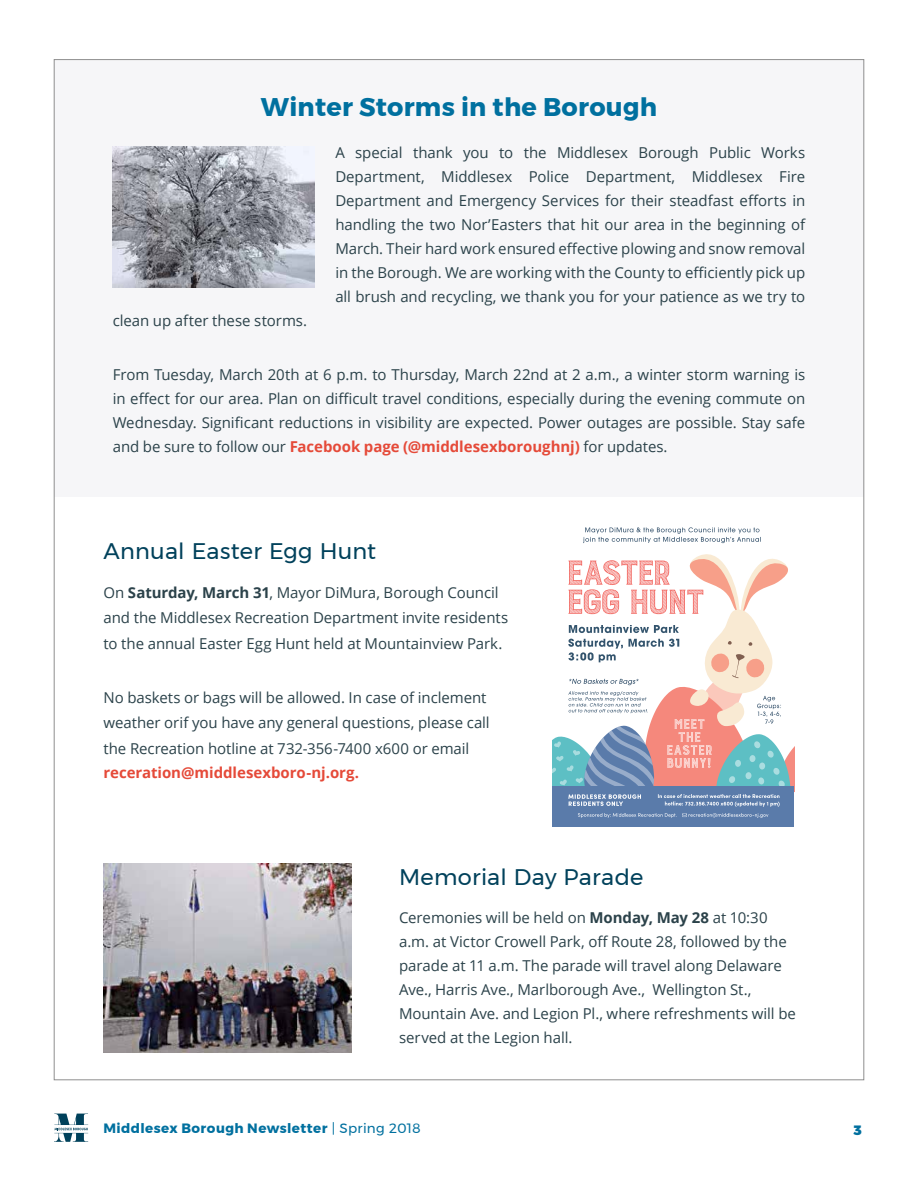
<style>
.page{position:relative;width:918px;height:1188px;background:#fff}
.page>*{position:absolute;margin:0;border:0;box-sizing:border-box;transform-origin:0 0}
.t1{font:700 25.5px "Montserrat";letter-spacing:.01em;color:#00709f}
.t2{font:22.5px "Montserrat";letter-spacing:.01em;color:#00415b}
.t3{font:15px/24px "Open Sans";letter-spacing:-.005em;color:#2b424a}
.t4{font:700 15px "Open Sans";letter-spacing:-.005em;color:#e54a39}
.t5{font:700 13.5px "Montserrat";letter-spacing:.03em;color:#00709f}
.t6{font:900 13.5px "Montserrat";color:#00709f}
.s1{font-weight:700;color:#e54a39}
.s2{font-weight:700}
.s3{font-weight:400}
</style>
<div class="page">
<svg style="left:54px;top:1114px;width:34px;height:28px"></svg>
<div style="left:54px;top:59px;width:810px;height:438px;background:#f6f6f8"></div>
<img style="left:113px;top:147px;width:201px;height:141px">
<div style="left:552px;top:786px;width:242px;height:40px;background:#5a7baa"></div>
<svg style="left:552px;top:527px;width:242px;height:291px"></svg>
<img style="left:104px;top:863px;width:247px;height:190px">
<h1 class="t1" style="left:261px;top:87px;width:398px">Winter Storms in the Borough</h1>
<p class="t3" style="left:335px;top:140px;width:471px;text-align:justify">A special thank you to the Middlesex Borough Public Works Department, Middlesex Police Department, Middlesex Fire Department and Emergency Services for their steadfast efforts in handling the two Nor’Easters that hit our area in the beginning of March. Their hard work ensured effective plowing and snow removal in the Borough. We are working with the County to efficiently pick up all brush and recycling, we thank you for your patience as we try to</p>
<p class="t3" style="left:113px;top:308px;width:196px">clean up after these storms.</p>
<p class="t3" style="left:113px;top:362px;width:694px;text-align:justify">From Tuesday, March 20th at 6 p.m. to Thursday, March 22nd at 2 a.m., a winter storm warning is in effect for our area. Plan on difficult travel conditions, especially during the evening commute on Wednesday. Significant reductions in visibility are expected. Power outages are possible. Stay safe and be sure to follow our <span class="s1">Facebook page (@middlesexboroughnj)</span> for updates.</p>
<h2 class="t2" style="left:104px;top:534px;width:274px">Annual Easter Egg Hunt</h2>
<p class="t3" style="left:104px;top:579px;width:406px;line-height:25.5px">On <span class="s2">Saturday, March 31</span>, Mayor DiMura, Borough Council and the Middlesex Recreation Department invite residents to the annual Easter Egg Hunt held at Mountainview Park.</p>
<p class="t3" style="left:104px;top:684px;width:388px;line-height:25.5px">No baskets or bags will be allowed. In case of inclement weather orif you have any general questions, please call the Recreation hotline at 732-356-7400 x600 or email</p>
<p class="t4" style="left:104px;top:762px;width:257px">receration@middlesexboro-nj.org.</p>
<h2 class="t2" style="left:399px;top:860px;width:246px">Memorial Day Parade</h2>
<p class="t3" style="left:399px;top:905px;width:398px">Ceremonies will be held on <span class="s2">Monday, May 28</span> at 10:30 a.m. at Victor Crowell Park, off Route 28, followed by the parade at 11 a.m. The parade will travel along Delaware Ave., Harris Ave., Marlborough Ave., Wellington St., Mountain Ave. and Legion Pl., where refreshments will be served at the Legion hall.</p>
<p class="t5" style="left:104px;top:1118px;width:319px">Middlesex Borough Newsletter <span class="s3">| Spring 2018</span></p>
<p class="t6" style="left:854px;top:1119px;width:10px">3</p>
</div>
